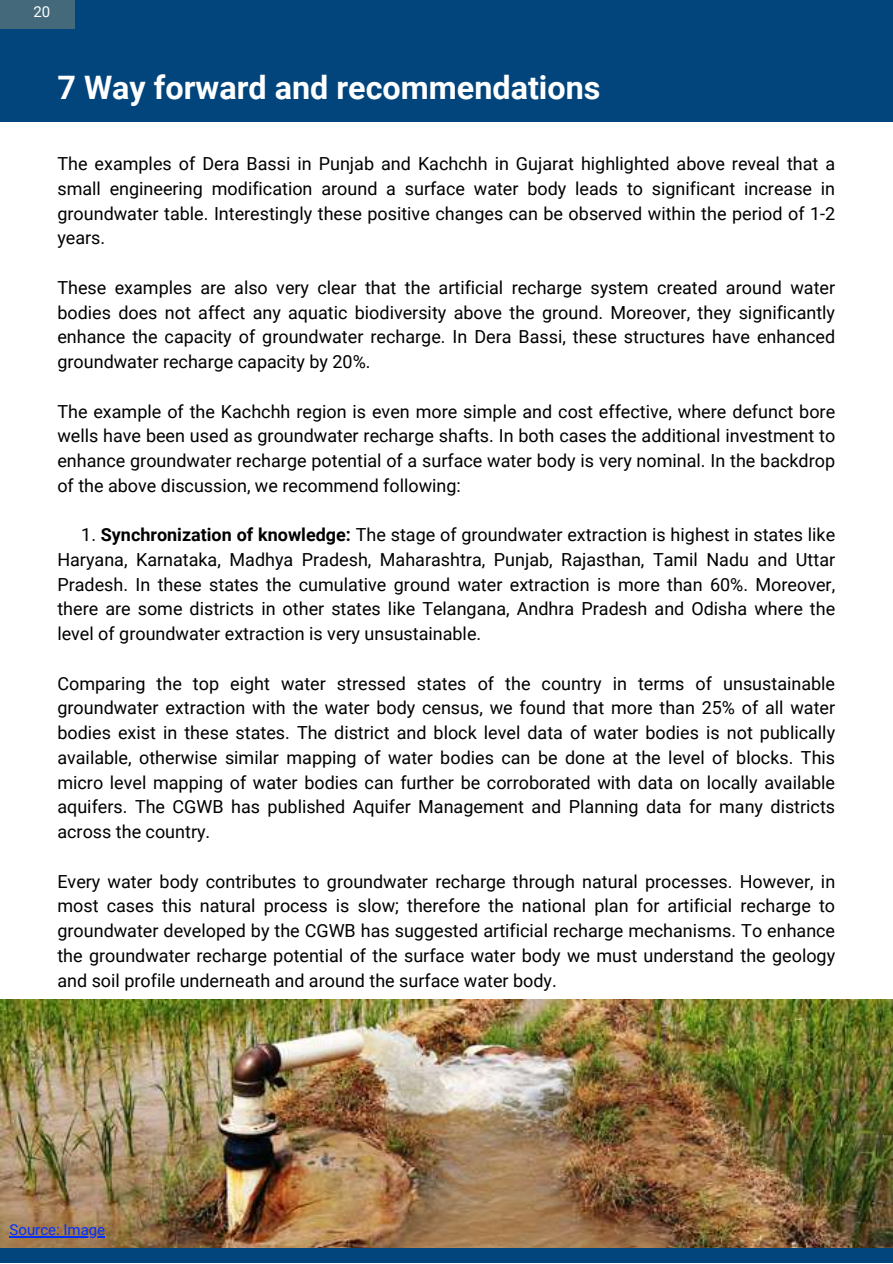
<style>
.page{position:relative;width:893px;height:1264px;background:#fff}
.page>*{position:absolute;margin:0;border:0;box-sizing:border-box;transform-origin:0 0}
.t1{font:700 32.4px "Roboto";color:#fff}
.t2{font:18px/24.8px "Roboto";color:#000;text-align:justify}
.t3{font:15px "Roboto";color:#0030ff}
.t4{font:15px "Roboto";color:#fff}
.s1{font-weight:700}
</style>
<div class="page">
<div style="left:0;top:0;width:892px;height:121px;background:#01457c"></div>
<img style="left:0;top:999px;width:892px;height:249px">
<div style="left:0;top:1248px;width:892px;height:14px;background:#01457c"></div>
<div style="left:0;top:0;width:74px;height:28px;background:#44697a"></div>
<hr style="left:10px;top:1236px;width:95px;height:1px;background:#0030ff">
<p class="t4" style="left:33px;top:3px;width:18px">20</p>
<h1 class="t1" style="left:57px;top:69px;width:544px">7 Way forward and recommendations</h1>
<p class="t2" style="left:57px;top:151px;width:779px">The examples of Dera Bassi in Punjab and Kachchh in Gujarat highlighted above reveal that a small engineering modification around a surface water body leads to significant increase in groundwater table. Interestingly these positive changes can be observed within the period of 1-2 years.</p>
<p class="t2" style="left:57px;top:275px;width:779px">These examples are also very clear that the artificial recharge system created around water bodies does not affect any aquatic biodiversity above the ground. Moreover, they significantly enhance the capacity of groundwater recharge. In Dera Bassi, these structures have enhanced groundwater recharge capacity by 20%.</p>
<p class="t2" style="left:57px;top:399px;width:779px">The example of the Kachchh region is even more simple and cost effective, where defunct bore wells have been used as groundwater recharge shafts. In both cases the additional investment to enhance groundwater recharge potential of a surface water body is very nominal. In the backdrop of the above discussion, we recommend following:</p>
<p class="t2" style="left:57px;top:522px;width:779px;text-indent:24px">1. <span class="s1">Synchronization of knowledge:</span> The stage of groundwater extraction is highest in states like Haryana, Karnataka, Madhya Pradesh, Maharashtra, Punjab, Rajasthan, Tamil Nadu and Uttar Pradesh. In these states the cumulative ground water extraction is more than 60%. Moreover, there are some districts in other states like Telangana, Andhra Pradesh and Odisha where the level of groundwater extraction is very unsustainable.</p>
<p class="t2" style="left:57px;top:671px;width:779px">Comparing the top eight water stressed states of the country in terms of unsustainable groundwater extraction with the water body census, we found that more than 25% of all water bodies exist in these states. The district and block level data of water bodies is not publically available, otherwise similar mapping of water bodies can be done at the level of blocks. This micro level mapping of water bodies can further be corroborated with data on locally available aquifers. The CGWB has published Aquifer Management and Planning data for many districts across the country.</p>
<p class="t2" style="left:57px;top:869px;width:779px">Every water body contributes to groundwater recharge through natural processes. However, in most cases this natural process is slow; therefore the national plan for artificial recharge to groundwater developed by the CGWB has suggested artificial recharge mechanisms. To enhance the groundwater recharge potential of the surface water body we must understand the geology and soil profile underneath and around the surface water body.</p>
<p class="t3" style="left:10px;top:1221px;width:97px">Source: Image</p>
</div>
